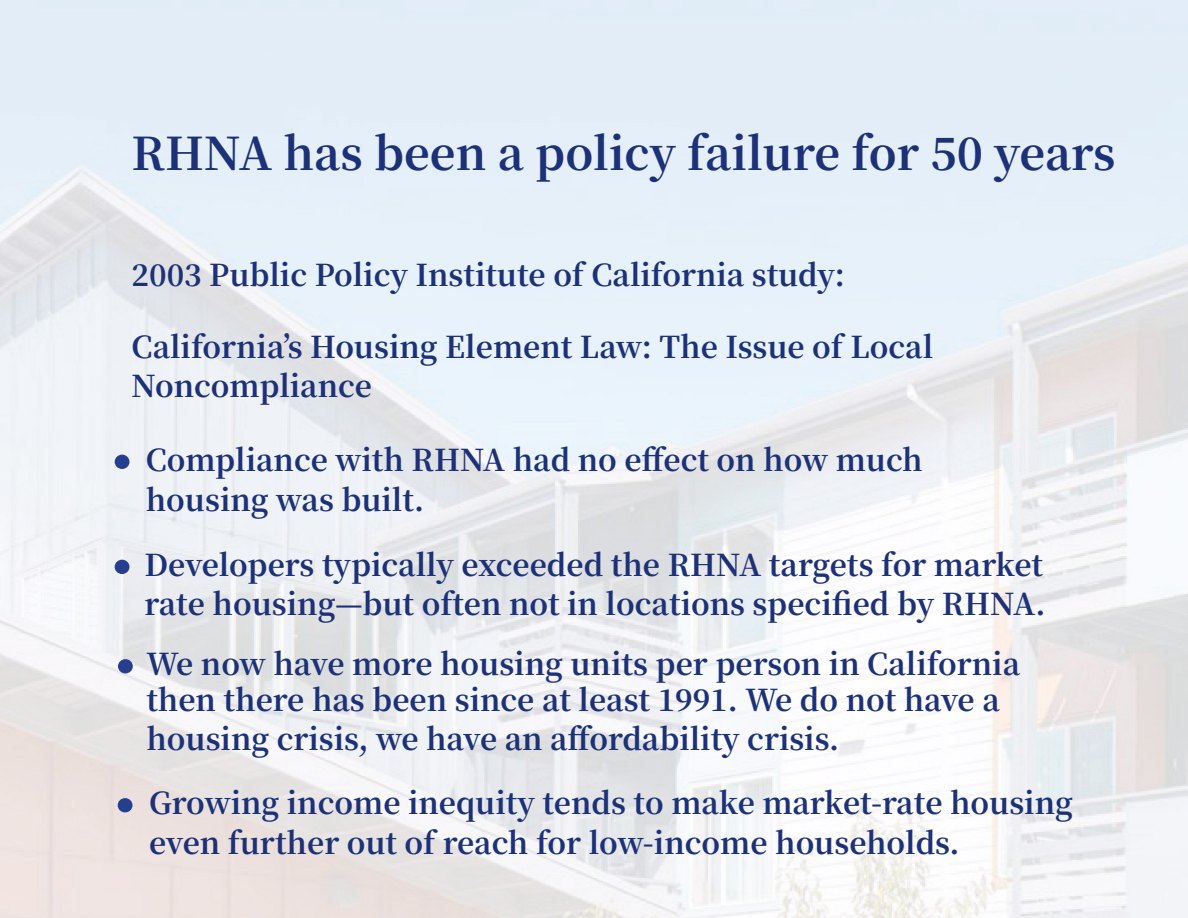
<style>
.page{position:relative;width:1188px;height:918px;background:#fff}
.page>*{position:absolute;margin:0;border:0;box-sizing:border-box;transform-origin:0 0}
.t1{font:500 60px "Noto Serif KR";color:#253f8e;scale:1.04 1}
.t2{font:700 45px "Noto Serif KR";color:#1c3177}
.t3{font:700 30px/39.6px "Noto Serif KR";color:#1c3177}
</style>
<div class="page">
<p class="t2" style="left:132px;top:129px;width:985px">RHNA has been a policy failure for 50 years</p>
<p class="t3" style="left:132px;top:255px;width:715px">2003 Public Policy Institute of California study:</p>
<p class="t3" style="left:132px;top:327px;width:803px">California’s Housing Element Law: The Issue of Local<br>Noncompliance</p>
<p class="t1" style="left:112px;top:428px;width:22px">•</p>
<p class="t1" style="left:112px;top:533px;width:22px">•</p>
<p class="t3" style="left:146px;top:441px;width:778px">Compliance with RHNA had no effect on how much housing was built.</p>
<p class="t3" style="left:145px;top:546px;width:902px">Developers typically exceeded the RHNA targets for market rate housing—but often not in locations specified by RHNA.</p>
<p class="t1" style="left:115px;top:632px;width:22px">•</p>
<p class="t3" style="left:146px;top:647px;width:875px;line-height:36px">We now have more housing units per person in California then there has been since at least 1991. We do not have a</p>
<p class="t3" style="left:146px;top:720px;width:694px">housing crisis, we have an affordability crisis.</p>
<p class="t1" style="left:115px;top:771px;width:22px">•</p>
<p class="t3" style="left:149px;top:784px;width:925px">Growing income inequity tends to make market-rate housing even further out of reach for low-income households.</p>
</div>
